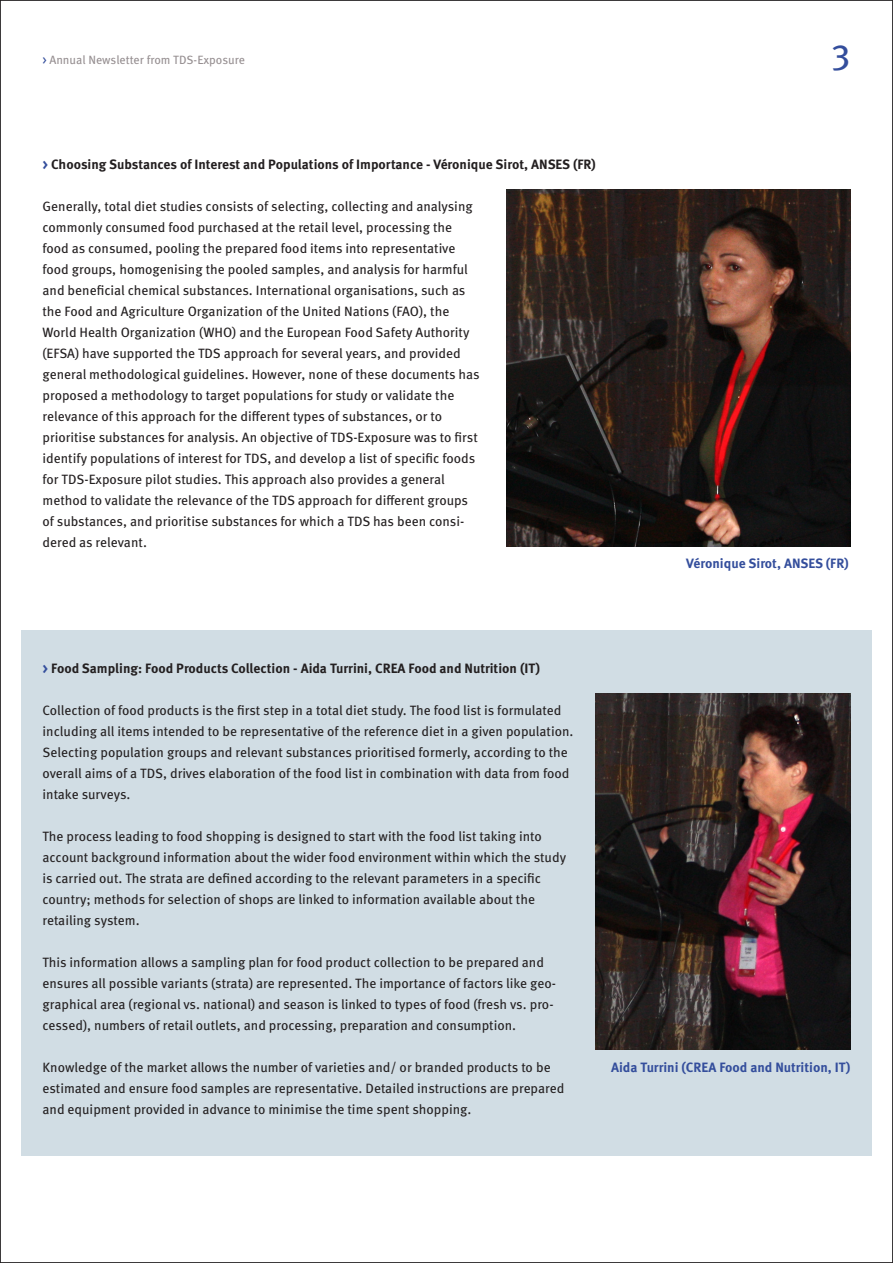
<style>
.page{position:relative;width:893px;height:1263px;background:#fff}
.page>*{position:absolute;margin:0;border:0;box-sizing:border-box;transform-origin:0 0}
.header_2{font:36px "Meta OT";color:#344e9c}
.Lead_in{font:13.5px/21px "Meta OT";color:#231f20}
.Lead_in-2{font:700 13.5px "Meta OT";color:#231f20}
.Lead_in-3{font:700 13.5px "Meta OT";color:#344e9c}
.unterzeile{font:12px "Meta OT";color:#968f91}
.s1{color:#344e9c}
</style>
<div class="page">
<div style="left:21px;top:631px;width:851px;height:525px;background:#d1dde4"></div>
<img style="left:506px;top:190px;width:344px;height:357px">
<img style="left:595px;top:694px;width:255px;height:355px">
<p class="unterzeile" style="left:43px;top:52px;width:204px"><span class="s1">&gt;</span> Annual Newsletter from TDS-Exposure</p>
<p class="header_2" style="left:831px;top:29px;width:20px">3</p>
<p class="Lead_in-2" style="left:43px;top:155px;width:555px"><span class="s1">&gt;</span> Choosing Substances of Interest and Populations of Importance - Véronique Sirot, ANSES (FR)</p>
<p class="Lead_in" style="left:43px;top:195px;width:439px">Generally, total diet studies consists of selecting, collecting and analysing commonly consumed food purchased at the retail level, processing the food as consumed, pooling the prepared food items into representative food groups, homogenising the pooled samples, and analysis for harmful and beneficial chemical substances. International organisations, such as the Food and Agriculture Organization of the United Nations (FAO), the World Health Organization (WHO) and the European Food Safety Authority (EFSA) have supported the TDS approach for several years, and provided general methodological guidelines. However, none of these documents has proposed a methodology to target populations for study or validate the relevance of this approach for the different types of substances, or to prioritise substances for analysis. An objective of TDS-Exposure was to first identify populations of interest for TDS, and develop a list of specific foods for TDS-Exposure pilot studies. This approach also provides a general method to validate the relevance of the TDS approach for different groups of substances, and prioritise substances for which a TDS has been consi&shy;dered as relevant.</p>
<p class="Lead_in-3" style="left:686px;top:554px;width:164px">Véronique Sirot, ANSES (FR)</p>
<p class="Lead_in-2" style="left:43px;top:659px;width:499px"><span class="s1">&gt;</span> Food Sampling: Food Products Collection - Aida Turrini, CREA Food and Nutrition (IT)</p>
<p class="Lead_in" style="left:43px;top:699px;width:532px">Collection of food products is the first step in a total diet study. The food list is formulated including all items intended to be representative of the reference diet in a given population.<br>Selecting population groups and relevant substances prioritised formerly, according to the overall aims of a TDS, drives elaboration of the food list in combination with data from food intake surveys.</p>
<p class="Lead_in" style="left:43px;top:825px;width:525px">The process leading to food shopping is designed to start with the food list taking into account background information about the wider food environment within which the study is carried out. The strata are defined according to the relevant parameters in a specific country; methods for selection of shops are linked to information available about the retailing system.</p>
<p class="Lead_in" style="left:43px;top:951px;width:515px">This information allows a sampling plan for food product collection to be prepared and ensures all possible variants (strata) are represented. The importance of factors like geo&shy;graphical area (regional vs. national) and season is linked to types of food (fresh vs. pro&shy;cessed), numbers of retail outlets, and processing, preparation and consumption.</p>
<p class="Lead_in" style="left:43px;top:1056px;width:523px">Knowledge of the market allows the number of varieties and/ or branded products to be estimated and ensure food samples are representative. Detailed instructions are prepared and equipment provided in advance to minimise the time spent shopping.</p>
<p class="Lead_in-3" style="left:611px;top:1058px;width:241px">Aida Turrini (CREA Food and Nutrition, IT)</p>
</div>
